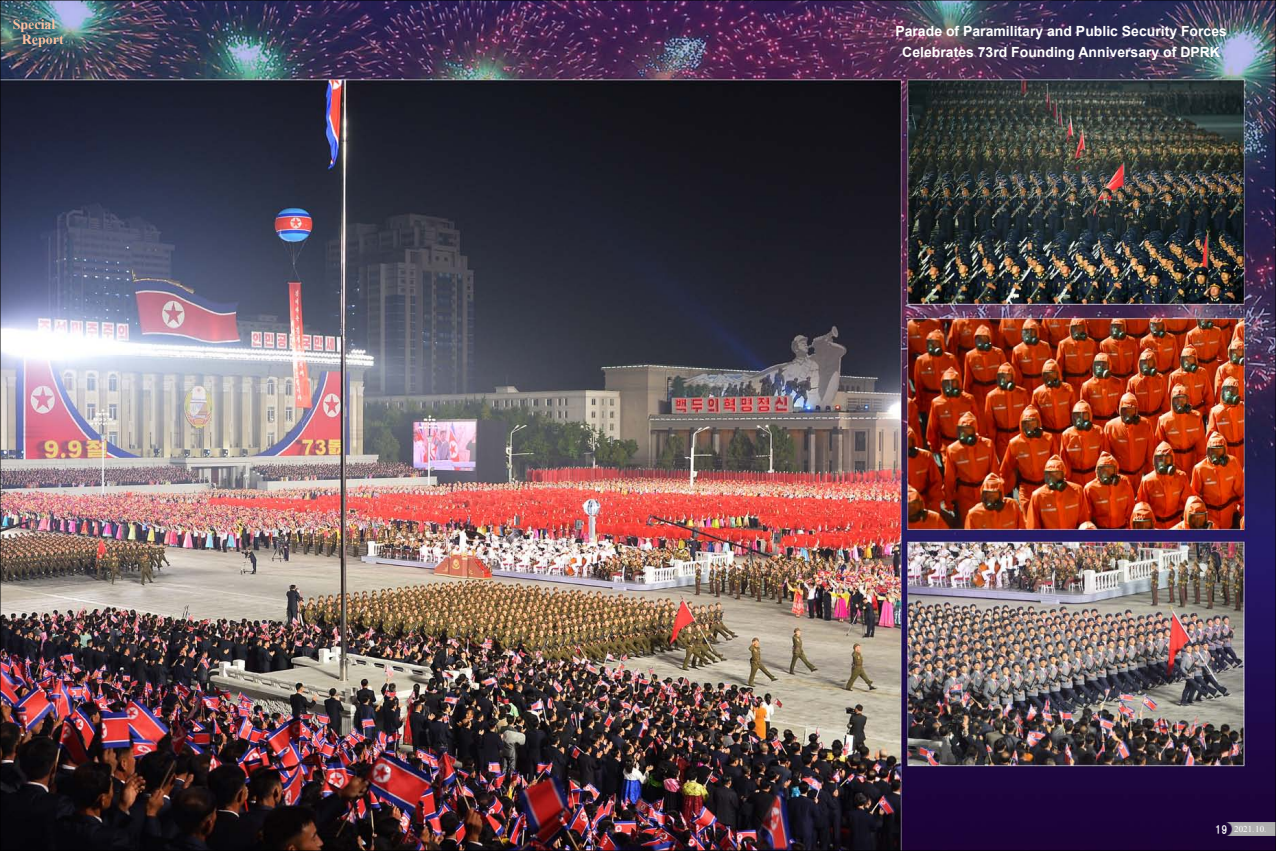
<style>
.page{position:relative;width:1276px;height:851px;background:#fff}
.page>*{position:absolute;margin:0;border:0;box-sizing:border-box;transform-origin:0 0}
.t1{font:700 14px/21px "Arial";color:#fff;text-align:center}
.t2{font:700 14px/15px "Times New Roman";color:#fdc1a1}
.t3{font:9px "Times New Roman";color:#fff}
.s1{font-family:"WK Gothic";font-size:10px}
</style>
<div class="page">
<img style="left:0;top:0;width:1276px;height:850px">
<p class="t2" style="left:22px;top:17px;width:43px;text-indent:-9px">Special<br>Report</p>
<p class="t1" style="left:895px;top:21px;width:333px">Parade of Paramilitary and Public Security Forces<br>Celebrates 73rd Founding Anniversary of DPRK</p>
<p class="t3" style="left:1215px;top:822px;width:52px"><span class="s1">19</span> 2021. 10.</p>
</div>
